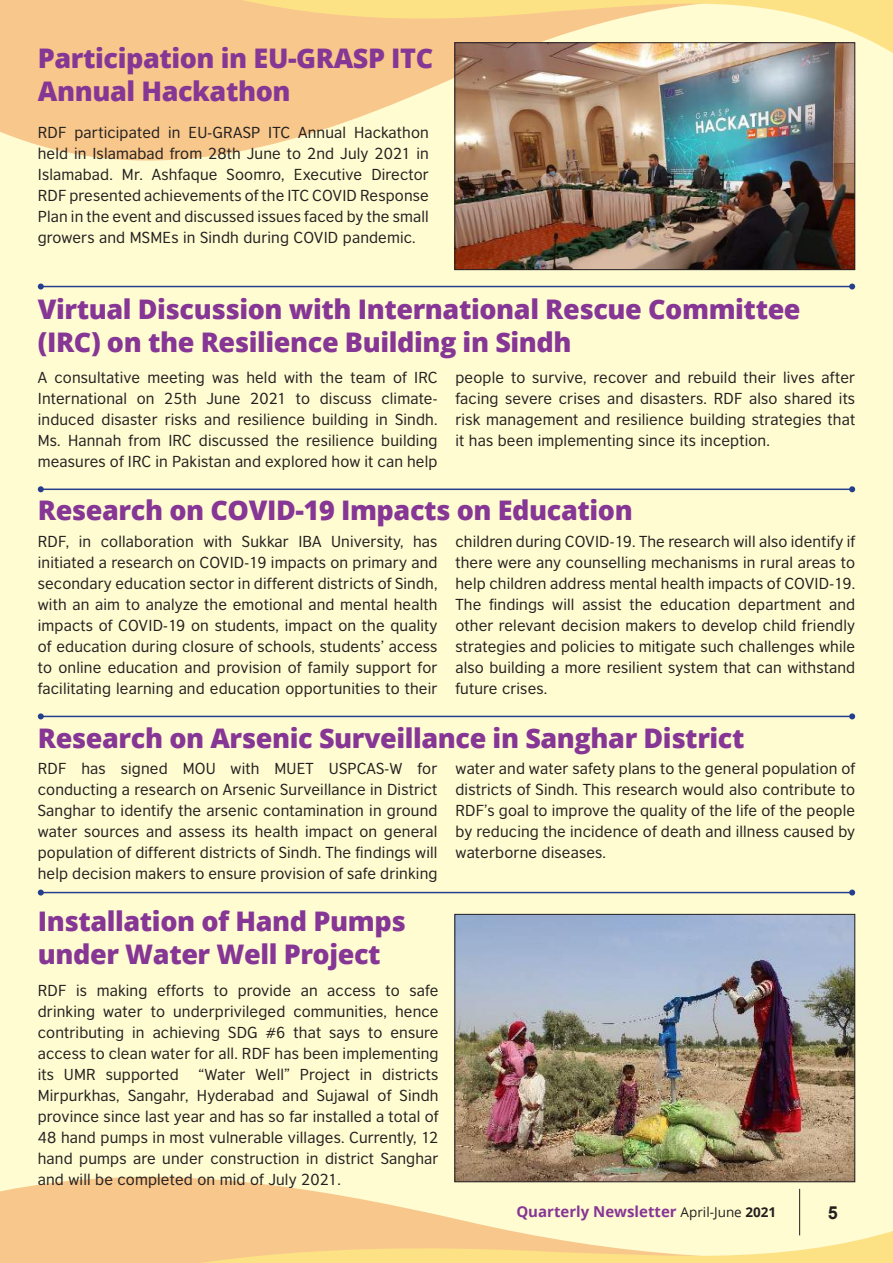
<style>
.page{position:relative;width:893px;height:1263px;background:#fffcd2}
.page>*{position:absolute;margin:0;border:0;box-sizing:border-box;transform-origin:0 0}
.t1{font:800 27px/33px "Open Sans";letter-spacing:-.015em;color:#863694}
.t2{font:700 18px "Arial";color:#231f20}
.t3{font:15px/21px "British Council Sans";letter-spacing:.01em;color:#231f20;text-align:justify}
.t4{font:700 15px "Open Sans";color:#863694}
.s1{font-weight:400;font-size:13.5px;color:#231f20}
.s2{font-size:13.5px;color:#231f20}
</style>
<div class="page">
<svg style="left:0;top:0;width:856px;height:162px;fill:#f7c78b"></svg>
<svg style="left:190px;top:0;width:703px;height:73px;fill:#f7c78b"></svg>
<svg style="left:0;top:1175px;width:856px;height:88px;fill:#f7c78b"></svg>
<svg style="left:190px;top:1221px;width:703px;height:42px"></svg>
<hr style="left:799px;top:1189px;width:1px;height:46px;background:#231f20">
<img style="left:456px;top:44px;width:397px;height:224px">
<div style="left:454px;top:42px;width:401px;height:228px;border:1px solid #231f20"></div>
<hr style="left:41px;top:286px;width:811px;height:1px;background:#253f8e">
<svg style="left:38px;top:284px;width:6px;height:6px"></svg>
<svg style="left:849px;top:284px;width:6px;height:6px"></svg>
<hr style="left:41px;top:488px;width:811px;height:2px;background:#253f8e">
<svg style="left:38px;top:486px;width:6px;height:6px"></svg>
<svg style="left:849px;top:486px;width:6px;height:6px"></svg>
<hr style="left:41px;top:716px;width:811px;height:1px;background:#253f8e">
<svg style="left:38px;top:713px;width:6px;height:6px"></svg>
<svg style="left:849px;top:713px;width:6px;height:6px"></svg>
<hr style="left:41px;top:892px;width:811px;height:1px;background:#253f8e">
<svg style="left:38px;top:889px;width:6px;height:6px"></svg>
<svg style="left:849px;top:889px;width:6px;height:6px"></svg>
<img style="left:456px;top:916px;width:397px;height:264px">
<div style="left:454px;top:914px;width:401px;height:268px;border:1px solid #231f20"></div>
<h1 class="t1" style="left:38px;top:40px;width:397px">Participation in EU-GRASP ITC<br>Annual Hackathon</h1>
<p class="t3" style="left:38px;top:122px;width:393px">RDF participated in EU-GRASP ITC Annual Hackathon held in Islamabad from 28th June to 2nd July 2021 in Islamabad. Mr. Ashfaque Soomro, Executive Director RDF presented achievements of the ITC COVID Response Plan in the event and discussed issues faced by the small growers and MSMEs in Sindh during COVID pandemic.</p>
<h1 class="t1" style="left:38px;top:291px;width:764px">Virtual Discussion with International Rescue Committee (IRC) on the Resilience Building in Sindh</h1>
<p class="t3" style="left:38px;top:367px;width:401px">A consultative meeting was held with the team of IRC International on 25th June 2021 to discuss climate&shy;induced disaster risks and resilience building in Sindh.<br>Ms. Hannah from IRC discussed the resilience building measures of IRC in Pakistan and explored how it can help</p>
<p class="t3" style="left:455px;top:367px;width:401px">people to survive, recover and rebuild their lives after facing severe crises and disasters. RDF also shared its risk management and resilience building strategies that it has been implementing since its inception.</p>
<h1 class="t1" style="left:38px;top:492px;width:596px">Research on COVID-19 Impacts on Education</h1>
<p class="t3" style="left:38px;top:531px;width:401px">RDF, in collaboration with Sukkar IBA University, has initiated a research on COVID-19 impacts on primary and secondary education sector in different districts of Sindh, with an aim to analyze the emotional and mental health impacts of COVID-19 on students, impact on the quality of education during closure of schools, students’ access to online education and provision of family support for facilitating learning and education opportunities to their</p>
<p class="t3" style="left:455px;top:531px;width:401px">children during COVID-19. The research will also identify if there were any counselling mechanisms in rural areas to help children address mental health impacts of COVID-19.<br>The findings will assist the education department and other relevant decision makers to develop child friendly strategies and policies to mitigate such challenges while also building a more resilient system that can withstand future crises.</p>
<h1 class="t1" style="left:38px;top:720px;width:708px">Research on Arsenic Surveillance in Sanghar District</h1>
<p class="t3" style="left:38px;top:757px;width:401px">RDF has signed MOU with MUET USPCAS-W for conducting a research on Arsenic Surveillance in District Sanghar to identify the arsenic contamination in ground water sources and assess its health impact on general population of different districts of Sindh. The findings will help decision makers to ensure provision of safe drinking</p>
<p class="t3" style="left:455px;top:757px;width:401px">water and water safety plans to the general population of districts of Sindh. This research would also contribute to RDF’s goal to improve the quality of the life of the people by reducing the incidence of death and illness caused by waterborne diseases.</p>
<h1 class="t1" style="left:38px;top:903px;width:370px">Installation of Hand Pumps under Water Well Project</h1>
<p class="t3" style="left:38px;top:979px;width:402px">RDF is making efforts to provide an access to safe drinking water to underprivileged communities, hence contributing in achieving SDG #6 that says to ensure access to clean water for all. RDF has been implementing its UMR supported</p>
<p class="t3" style="left:38px;top:1063px;width:402px;text-indent:161px">“Water Well” Project in districts Mirpurkhas, Sangahr, Hyderabad and Sujawal of Sindh province since last year and has so far installed a total of 48 hand pumps in most vulnerable villages. Currently, 12 hand pumps are under construction in district Sanghar and will be completed on mid of July 2021.</p>
<p class="t4" style="left:516px;top:1201px;width:261px">Quarterly Newsletter <span class="s1">April-June</span> <span class="s2">2021</span></p>
<p class="t2" style="left:828px;top:1200px;width:12px">5</p>
</div>
